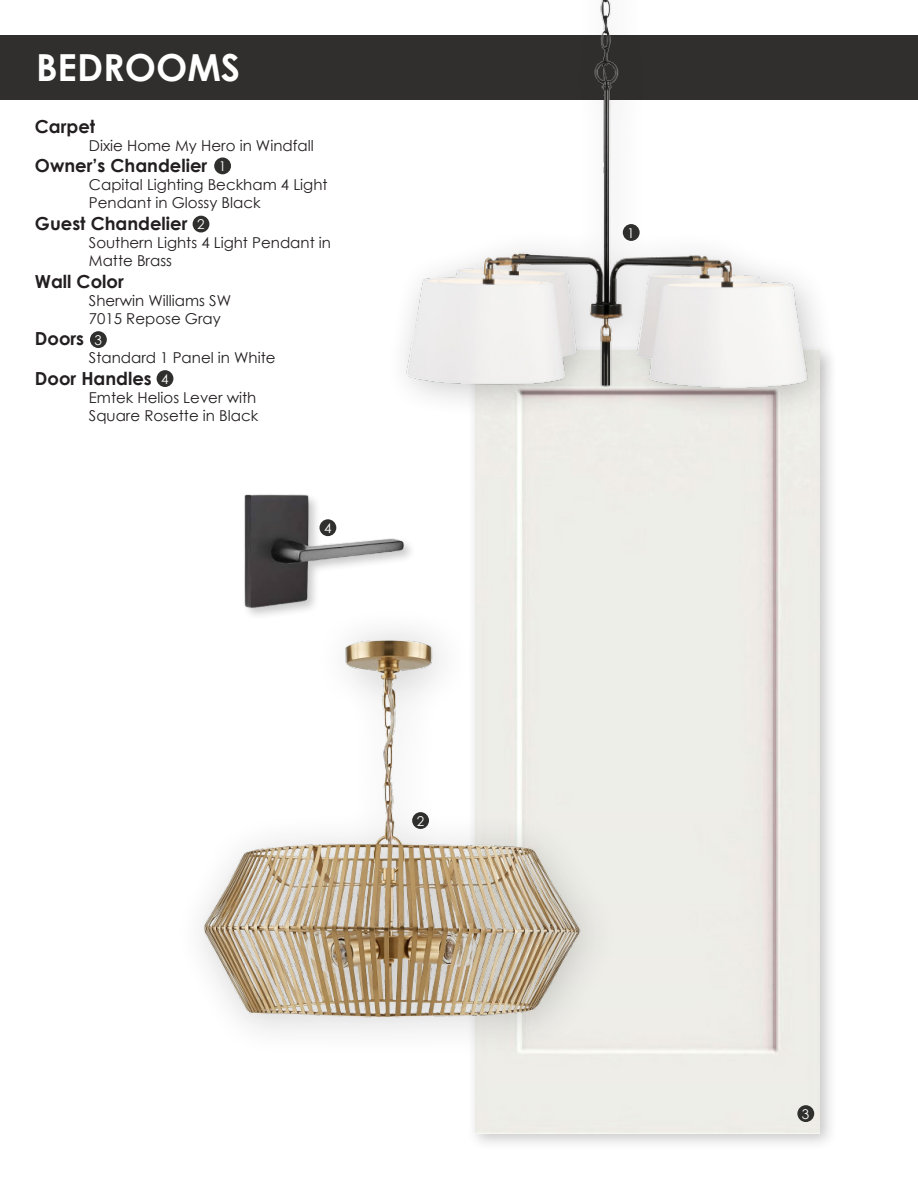
<style>
.page{position:relative;width:918px;height:1188px;background:#fff}
.page>*{position:absolute;margin:0;border:0;box-sizing:border-box;transform-origin:0 0}
.t1{font:700 37.35px "Century Gothic";color:#fff}
.t2{font:700 18px "Century Gothic";color:#231f20}
.t3{font:15px "Century Gothic";color:#231f20}
.t4{font:13.5px "Century Gothic";color:#fff}
</style>
<div class="page">
<div style="left:0;top:35px;width:918px;height:65px;background:#302f2d"></div>
<div style="left:467px;top:343px;width:370px;height:808px;background:#231f20;opacity:.24"></div>
<div style="left:475px;top:423px;width:345px;height:710px;background:#edede8"></div>
<img style="left:244px;top:494px;width:163px;height:113px">
<div style="left:173px;top:607px;width:448px;height:454px;background:#231f20;opacity:.24"></div>
<img style="left:195px;top:633px;width:391px;height:392px">
<div style="left:384px;top:0;width:457px;height:423px;background:#231f20;opacity:.24"></div>
<img style="left:384px;top:0;width:457px;height:407px">
<div style="left:214px;top:157px;width:17px;height:17px;background:#2f2f2d;border-radius:50%"></div>
<div style="left:623px;top:224px;width:17px;height:17px;background:#2f2f2d;border-radius:50%"></div>
<div style="left:193px;top:216px;width:16px;height:16px;background:#2f2f2d;border-radius:50%"></div>
<div style="left:412px;top:812px;width:17px;height:17px;background:#2f2f2d;border-radius:50%"></div>
<div style="left:90px;top:331px;width:17px;height:17px;background:#2f2f2d;border-radius:50%"></div>
<div style="left:797px;top:1105px;width:17px;height:17px;background:#2f2f2d;border-radius:50%"></div>
<div style="left:157px;top:370px;width:16px;height:17px;background:#2f2f2d;border-radius:50%"></div>
<div style="left:320px;top:519px;width:16px;height:17px;background:#2f2f2d;border-radius:50%"></div>
<p class="t1" style="left:36px;top:40px;width:206px">BEDROOMS</p>
<p class="t2" style="left:35px;top:113px;width:62px">Carpet</p>
<p class="t3" style="left:89px;top:135px;width:226px">Dixie Home My Hero in Windfall</p>
<p class="t2" style="left:35px;top:152px;width:174px">Owner’s Chandelier</p>
<p class="t3" style="left:89px;top:174px;width:240px">Capital Lighting Beckham 4 Light</p>
<p class="t3" style="left:89px;top:192px;width:173px">Pendant in Glossy Black</p>
<p class="t2" style="left:35px;top:210px;width:154px">Guest Chandelier</p>
<p class="t3" style="left:89px;top:232px;width:244px">Southern Lights 4 Light Pendant in</p>
<p class="t3" style="left:89px;top:250px;width:85px">Matte Brass</p>
<p class="t2" style="left:35px;top:267px;width:90px">Wall Color</p>
<p class="t3" style="left:89px;top:290px;width:144px">Sherwin Williams SW</p>
<p class="t3" style="left:89px;top:308px;width:133px">7015 Repose Gray</p>
<p class="t2" style="left:35px;top:325px;width:51px">Doors</p>
<p class="t3" style="left:89px;top:347px;width:188px">Standard 1 Panel in White</p>
<p class="t2" style="left:35px;top:365px;width:118px">Door Handles</p>
<p class="t3" style="left:89px;top:387px;width:169px">Emtek Helios Lever with</p>
<p class="t3" style="left:89px;top:405px;width:171px">Square Rosette in Black</p>
<p class="t4" style="left:219px;top:157px;width:9px">1</p>
<p class="t4" style="left:197px;top:215px;width:9px">2</p>
<p class="t4" style="left:95px;top:330px;width:9px">3</p>
<p class="t4" style="left:161px;top:369px;width:9px">4</p>
<p class="t4" style="left:324px;top:518px;width:9px">4</p>
<p class="t4" style="left:417px;top:811px;width:9px">2</p>
<p class="t4" style="left:627px;top:223px;width:9px">1</p>
<p class="t4" style="left:802px;top:1104px;width:9px">3</p>
</div>
